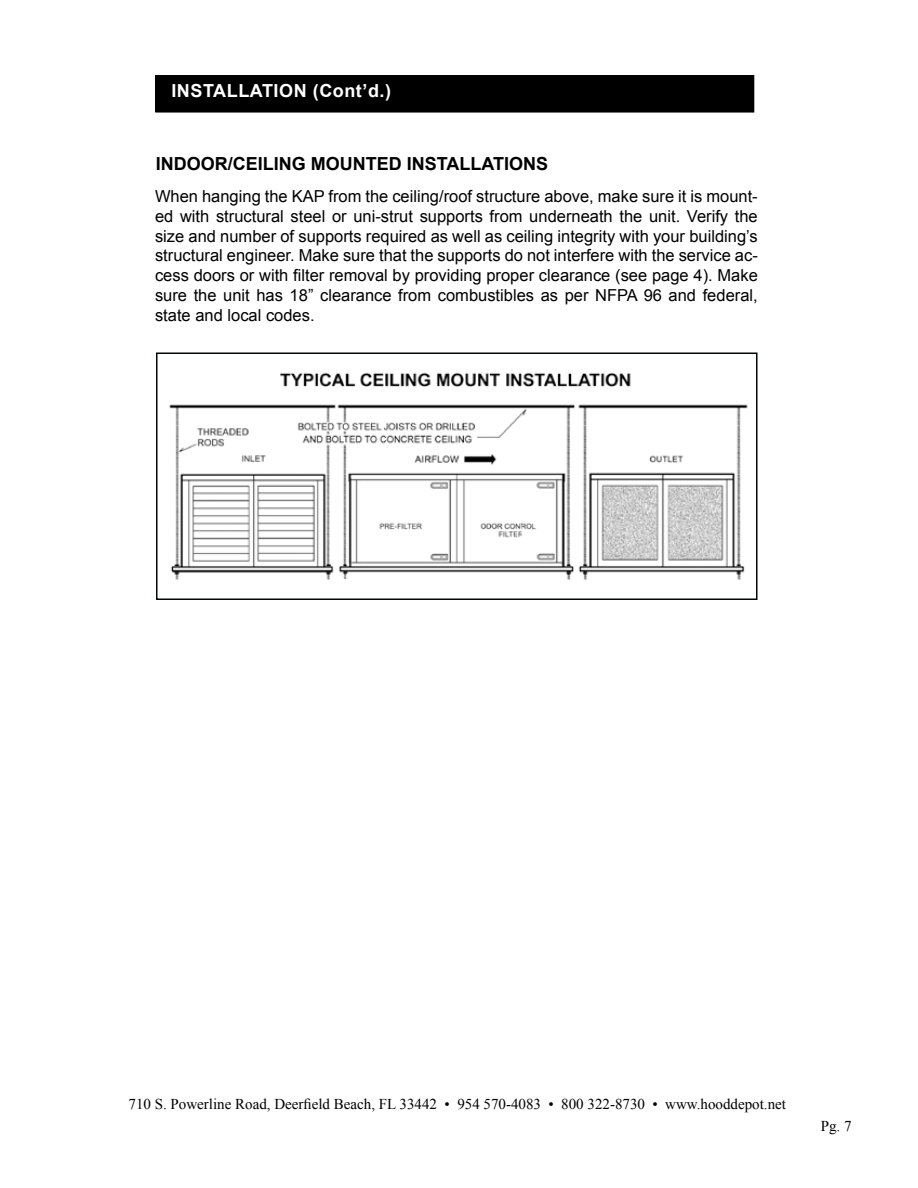
<style>
.page{position:relative;width:918px;height:1188px;background:#fff}
.page>*{position:absolute;margin:0;border:0;box-sizing:border-box;transform-origin:0 0}
.t1{font:700 18px "Arial";color:#000}
.t2{font:700 18px "Arial";letter-spacing:.03em;color:#fff}
.t3{font:16.5px/19.8px "Arial";color:#000;text-align:justify}
.t4{font:15px "Times New Roman";color:#000}
</style>
<div class="page">
<div style="left:156px;top:76px;width:598px;height:36px;background:#000"></div>
<img style="left:169px;top:372px;width:579px;height:208px">
<div style="left:156px;top:352px;width:602px;height:248px;border:2px solid #030606"></div>
<p class="t2" style="left:171px;top:78px;width:221px">INSTALLATION (Cont’d.)</p>
<p class="t1" style="left:156px;top:152px;width:394px">INDOOR/CEILING MOUNTED INSTALLATIONS</p>
<p class="t3" style="left:155px;top:187px;width:604px">When hanging the KAP from the ceiling/roof structure above, make sure it is mount&shy;ed with structural steel or uni-strut supports from underneath the unit. Verify the size and number of supports required as well as ceiling integrity with your building’s structural engineer. Make sure that the supports do not interfere with the service ac&shy;cess doors or with filter removal by providing proper clearance (see page 4). Make sure the unit has 18” clearance from combustibles as per NFPA 96 and federal, state and local codes.</p>
<p class="t4" style="left:129px;top:1094px;width:659px">710 S. Powerline Road, Deerfield Beach, FL 33442 • 954 570-4083 • 800 322-8730 • www.hooddepot.net</p>
<p class="t4" style="left:821px;top:1116px;width:32px">Pg. 7</p>
</div>
